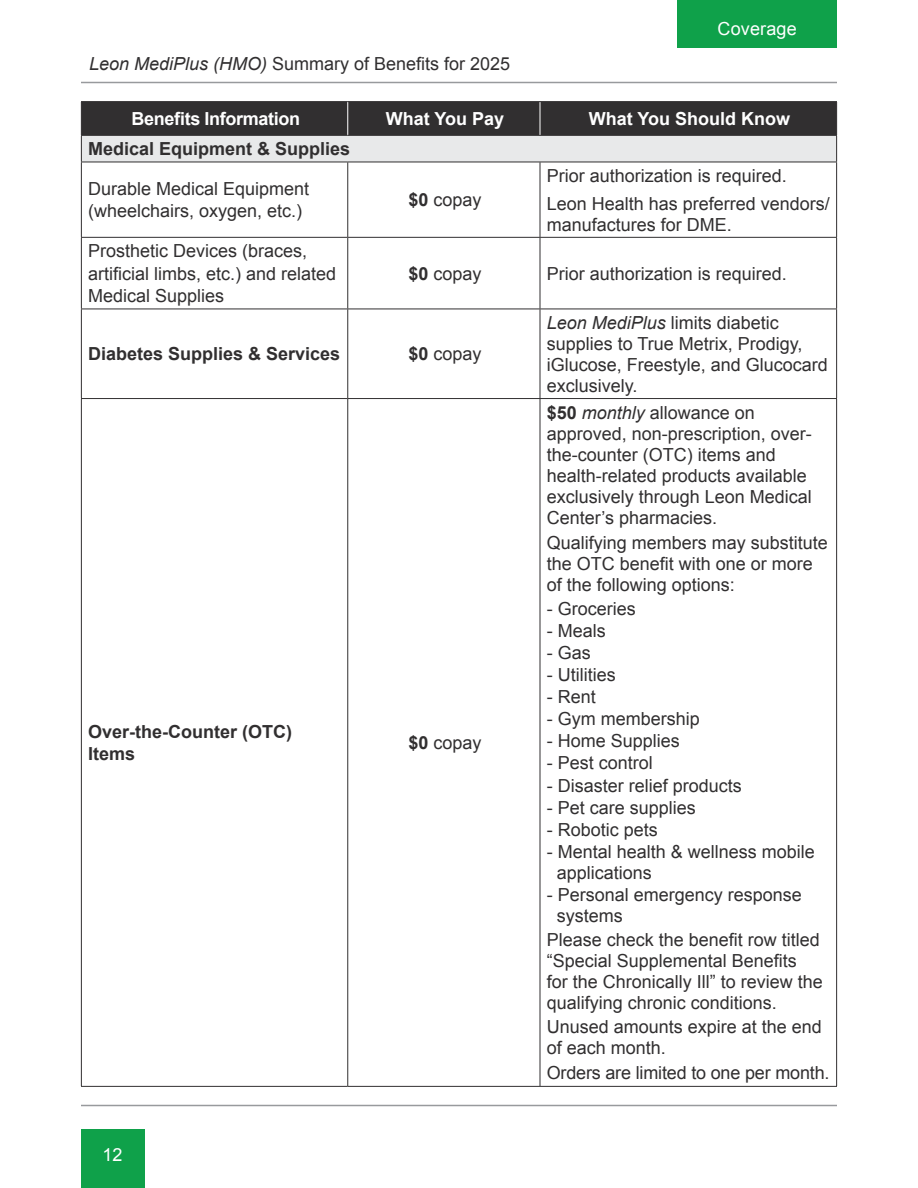
<style>
.page{position:relative;width:918px;height:1188px;background:#fff}
.page>*{position:absolute;margin:0;border:0;box-sizing:border-box;transform-origin:0 0}
.Body{font:18px/21px "Arial";color:#312f30}
.Body-2{font:700 18px/22.5px "Arial";color:#312f30}
.t1{font:700 18px "Arial";color:#fff}
.t2{font:700 18px "Arial";letter-spacing:-.02em;color:#fff}
.t3{font:18px "Arial";letter-spacing:.01em;color:#fff}
.s1{font-style:italic}
.s2{font-weight:700}
</style>
<div class="page">
<hr style="left:81px;top:82px;width:756px;height:1px;background:#989a9d">
<hr style="left:81px;top:1105px;width:756px;height:1px;background:#989a9d">
<div style="left:81px;top:1129px;width:63px;height:59px;background:#0fa14a"></div>
<div style="left:677px;top:0;width:160px;height:48px;background:#0fa14a"></div>
<hr style="left:836px;top:162px;width:1px;height:75px;background:#312f30">
<hr style="left:836px;top:238px;width:1px;height:71px;background:#312f30">
<hr style="left:836px;top:309px;width:1px;height:89px;background:#312f30">
<hr style="left:836px;top:399px;width:1px;height:687px;background:#312f30">
<hr style="left:81px;top:162px;width:1px;height:75px;background:#312f30">
<hr style="left:347px;top:162px;width:1px;height:75px;background:#312f30">
<hr style="left:540px;top:162px;width:1px;height:75px;background:#312f30">
<hr style="left:81px;top:238px;width:1px;height:71px;background:#312f30">
<hr style="left:347px;top:238px;width:1px;height:71px;background:#312f30">
<hr style="left:540px;top:238px;width:1px;height:71px;background:#312f30">
<hr style="left:81px;top:309px;width:1px;height:89px;background:#312f30">
<hr style="left:347px;top:309px;width:1px;height:89px;background:#312f30">
<hr style="left:540px;top:309px;width:1px;height:89px;background:#312f30">
<hr style="left:81px;top:399px;width:1px;height:687px;background:#312f30">
<hr style="left:347px;top:399px;width:1px;height:687px;background:#312f30">
<hr style="left:540px;top:399px;width:1px;height:687px;background:#312f30">
<hr style="left:81px;top:237px;width:267px;height:1px;background:#312f30">
<hr style="left:348px;top:237px;width:192px;height:1px;background:#312f30">
<hr style="left:540px;top:237px;width:297px;height:1px;background:#312f30">
<hr style="left:81px;top:309px;width:267px;height:1px;background:#312f30">
<hr style="left:348px;top:309px;width:192px;height:1px;background:#312f30">
<hr style="left:540px;top:309px;width:297px;height:1px;background:#312f30">
<hr style="left:81px;top:398px;width:267px;height:1px;background:#312f30">
<hr style="left:348px;top:398px;width:192px;height:1px;background:#312f30">
<hr style="left:540px;top:398px;width:297px;height:1px;background:#312f30">
<hr style="left:81px;top:1086px;width:267px;height:1px;background:#312f30">
<hr style="left:348px;top:1086px;width:192px;height:1px;background:#312f30">
<hr style="left:540px;top:1086px;width:297px;height:1px;background:#312f30">
<svg style="left:81px;top:102px;width:756px;height:60px;background:#807f80"></svg>
<hr style="left:81px;top:162px;width:267px;height:1px;background:#312f30">
<hr style="left:348px;top:162px;width:192px;height:1px;background:#312f30">
<hr style="left:540px;top:162px;width:297px;height:1px;background:#312f30">
<hr style="left:81px;top:101px;width:267px;height:1px;background:#312f30">
<hr style="left:81px;top:102px;width:1px;height:33px;background:#312f30">
<hr style="left:348px;top:101px;width:192px;height:1px;background:#312f30">
<hr style="left:540px;top:101px;width:297px;height:1px;background:#312f30">
<hr style="left:836px;top:102px;width:1px;height:33px;background:#312f30">
<hr style="left:81px;top:135px;width:267px;height:1px;background:#312f30">
<hr style="left:348px;top:135px;width:192px;height:1px;background:#312f30">
<hr style="left:540px;top:135px;width:297px;height:1px;background:#312f30">
<p class="Body" style="left:89px;top:53px;width:423px"><span class="s1">Leon MediPlus (HMO)</span> Summary of Benefits for 2025</p>
<p class="t3" style="left:718px;top:17px;width:81px">Coverage</p>
<p class="t2" style="left:132px;top:107px;width:170px">Benefits Information</p>
<p class="t1" style="left:386px;top:107px;width:120px">What You Pay</p>
<p class="t1" style="left:589px;top:107px;width:203px">What You Should Know</p>
<p class="Body-2" style="left:88px;top:138px;width:264px">Medical Equipment &amp; Supplies</p>
<p class="Body" style="left:88px;top:178px;width:223px;line-height:22.5px">Durable Medical Equipment (wheelchairs, oxygen, etc.)</p>
<p class="Body" style="left:409px;top:190px;width:75px"><span class="s2">$0</span> copay</p>
<p class="Body" style="left:547px;top:165px;width:242px">Prior authorization is required.</p>
<p class="Body" style="left:547px;top:193px;width:285px">Leon Health has preferred vendors/ manufactures for DME.</p>
<p class="Body" style="left:88px;top:240px;width:250px;line-height:22.5px">Prosthetic Devices (braces, artificial limbs, etc.) and related<br>Medical Supplies</p>
<p class="Body" style="left:409px;top:263px;width:75px"><span class="s2">$0</span> copay</p>
<p class="Body" style="left:547px;top:263px;width:242px">Prior authorization is required.</p>
<p class="Body-2" style="left:88px;top:343px;width:254px">Diabetes Supplies &amp; Services</p>
<p class="Body" style="left:409px;top:344px;width:75px"><span class="s2">$0</span> copay</p>
<p class="Body-2" style="left:88px;top:721px;width:205px">Over-the-Counter (OTC)<br>Items</p>
<p class="Body" style="left:409px;top:732px;width:75px"><span class="s2">$0</span> copay</p>
<p class="t3" style="left:102px;top:1142px;width:22px">12</p>
<p class="Body" style="left:547px;top:312px;width:283px"><span class="s1">Leon MediPlus</span> limits diabetic supplies to True Metrix, Prodigy, iGlucose, Freestyle, and Glucocard exclusively.</p>
<p class="Body" style="left:547px;top:403px;width:267px"><span class="s2">$50</span> <span class="s1">monthly</span> allowance on approved, non-prescription, over&shy;the-counter (OTC) items and health-related products available exclusively through Leon Medical<br>Center’s pharmacies.</p>
<p class="Body" style="left:547px;top:532px;width:283px">Qualifying members may substitute the OTC benefit with one or more of the following options:</p>
<p class="Body" style="left:547px;top:598px;width:91px">- Groceries</p>
<p class="Body" style="left:547px;top:620px;width:61px">- Meals</p>
<p class="Body" style="left:547px;top:642px;width:46px">- Gas</p>
<p class="Body" style="left:547px;top:665px;width:70px">- Utilities</p>
<p class="Body" style="left:547px;top:687px;width:51px">- Rent</p>
<p class="Body" style="left:547px;top:709px;width:155px">- Gym membership</p>
<p class="Body" style="left:547px;top:731px;width:135px">- Home Supplies</p>
<p class="Body" style="left:547px;top:753px;width:108px">- Pest control</p>
<p class="Body" style="left:547px;top:775px;width:197px">- Disaster relief products</p>
<p class="Body" style="left:547px;top:797px;width:151px">- Pet care supplies</p>
<p class="Body" style="left:547px;top:819px;width:113px">- Robotic pets</p>
<p class="Body" style="left:547px;top:841px;width:270px">- Mental health &amp; wellness mobile</p>
<p class="Body" style="left:557px;top:862px;width:97px">applications</p>
<p class="Body" style="left:547px;top:884px;width:257px">- Personal emergency response</p>
<p class="Body" style="left:557px;top:905px;width:68px">systems</p>
<p class="Body" style="left:547px;top:929px;width:278px">Please check the benefit row titled “Special Supplemental Benefits<br>for the Chronically Ill” to review the qualifying chronic conditions.</p>
<p class="Body" style="left:547px;top:1017px;width:277px">Unused amounts expire at the end of each month.</p>
<p class="Body" style="left:547px;top:1062px;width:284px">Orders are limited to one per month.</p>
</div>
